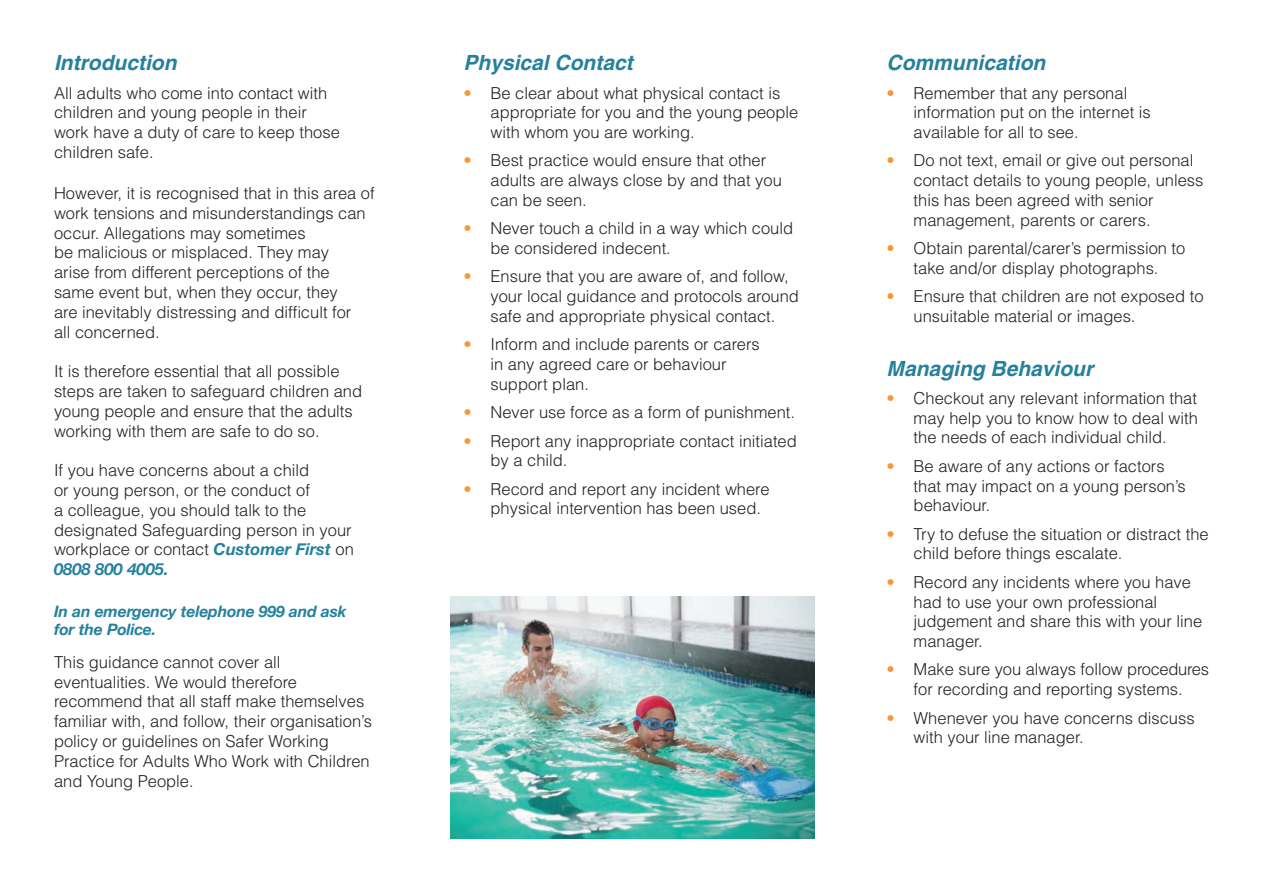
<style>
.page{position:relative;width:1263px;height:893px;background:#fff}
.page>*{position:absolute;margin:0;border:0;box-sizing:border-box;transform-origin:0 0}
.t1{font:italic 700 21px "Helvetica";color:#25819d}
.t2{font:300 16.5px/19.8px "Helvetica";color:#231f20}
.t3{font:italic 700 16.5px "Helvetica Neue";color:#25819d}
.t4{font:italic 700 15.75px/18px "Helvetica Neue";letter-spacing:-.01em;color:#25819d}
.s1{font-family:"Helvetica Neue";font-weight:700;font-style:italic;color:#25819d}
.s2{color:#f79837}
</style>
<div class="page">
<img style="left:451px;top:597px;width:363px;height:241px">
<p class="t1" style="left:54px;top:50px;width:124px">Introduction</p>
<p class="t2" style="left:54px;top:83px;width:287px">All adults who come into contact with children and young people in their work have a duty of care to keep those children safe.</p>
<p class="t2" style="left:54px;top:183px;width:322px">However, it is recognised that in this area of work tensions and misunderstandings can occur. Allegations may sometimes<br>be malicious or misplaced. They may<br>arise from different perceptions of the<br>same event but, when they occur, they<br>are inevitably distressing and difficult for<br>all concerned.</p>
<p class="t2" style="left:54px;top:361px;width:310px">It is therefore essential that all possible steps are taken to safeguard children and young people and ensure that the adults working with them are safe to do so.</p>
<p class="t2" style="left:54px;top:460px;width:301px">If you have concerns about a child<br>or young person, or the conduct of<br>a colleague, you should talk to the designated Safeguarding person in your workplace or contact <span class="s1">Customer First</span> on</p>
<p class="t3" style="left:54px;top:559px;width:116px">0808 800 4005.</p>
<p class="t4" style="left:54px;top:602px;width:294px">In an emergency telephone 999 and ask for the Police.</p>
<p class="t2" style="left:54px;top:652px;width:319px">This guidance cannot cover all eventualities. We would therefore recommend that all staff make themselves familiar with, and follow, their organisation’s policy or guidelines on Safer Working Practice for Adults Who Work with Children and Young People.</p>
<p class="t1" style="left:463px;top:50px;width:171px">Physical Contact</p>
<p class="t2" style="left:490px;top:83px;width:309px;text-indent:-27px"><span class="s2">•</span> Be clear about what physical contact is appropriate for you and the young people with whom you are working.</p>
<p class="t2" style="left:490px;top:150px;width:293px;text-indent:-27px"><span class="s2">•</span> Best practice would ensure that other adults are always close by and that you can be seen.</p>
<p class="t2" style="left:490px;top:218px;width:304px;text-indent:-27px"><span class="s2">•</span> Never touch a child in a way which could be considered indecent.</p>
<p class="t2" style="left:490px;top:266px;width:310px;text-indent:-27px"><span class="s2">•</span> Ensure that you are aware of, and follow, your local guidance and protocols around safe and appropriate physical contact.</p>
<p class="t2" style="left:490px;top:334px;width:271px;text-indent:-27px"><span class="s2">•</span> Inform and include parents or carers in any agreed care or behaviour support plan.</p>
<p class="t2" style="left:463px;top:402px;width:333px"><span class="s2">•</span> Never use force as a form of punishment.</p>
<p class="t2" style="left:490px;top:431px;width:308px;text-indent:-27px"><span class="s2">•</span> Report any inappropriate contact initiated by a child.</p>
<p class="t2" style="left:490px;top:479px;width:281px;text-indent:-27px"><span class="s2">•</span> Record and report any incident where physical intervention has been used.</p>
<p class="t1" style="left:887px;top:50px;width:160px">Communication</p>
<p class="t2" style="left:914px;top:83px;width:239px;text-indent:-27px"><span class="s2">•</span> Remember that any personal information put on the internet is available for all to see.</p>
<p class="t2" style="left:914px;top:150px;width:291px;text-indent:-27px"><span class="s2">•</span> Do not text, email or give out personal contact details to young people, unless this has been agreed with senior management, parents or carers.</p>
<p class="t2" style="left:887px;top:238px;width:300px;text-align:center"><span class="s2">•</span> Obtain parental/carer’s permission to take and/or display photographs.</p>
<p class="t2" style="left:914px;top:286px;width:291px;text-indent:-27px"><span class="s2">•</span> Ensure that children are not exposed to unsuitable material or images.</p>
<p class="t1" style="left:887px;top:355px;width:208px">Managing Behaviour</p>
<p class="t2" style="left:914px;top:388px;width:286px;text-align:justify;text-indent:-27px"><span class="s2">•</span> Checkout any relevant information that may help you to know how to deal with the needs of each individual child.</p>
<p class="t2" style="left:914px;top:456px;width:274px;text-indent:-27px"><span class="s2">•</span> Be aware of any actions or factors that may impact on a young person’s behaviour.</p>
<p class="t2" style="left:914px;top:524px;width:297px;text-indent:-27px"><span class="s2">•</span> Try to defuse the situation or distract the child before things escalate.</p>
<p class="t2" style="left:914px;top:572px;width:290px;text-indent:-27px"><span class="s2">•</span> Record any incidents where you have had to use your own professional judgement and share this with your line manager.</p>
<p class="t2" style="left:887px;top:660px;width:324px;text-align:center"><span class="s2">•</span> Make sure you always follow procedures for recording and reporting systems.</p>
<p class="t2" style="left:914px;top:708px;width:282px;text-indent:-27px"><span class="s2">•</span> Whenever you have concerns discuss with your line manager.</p>
</div>
